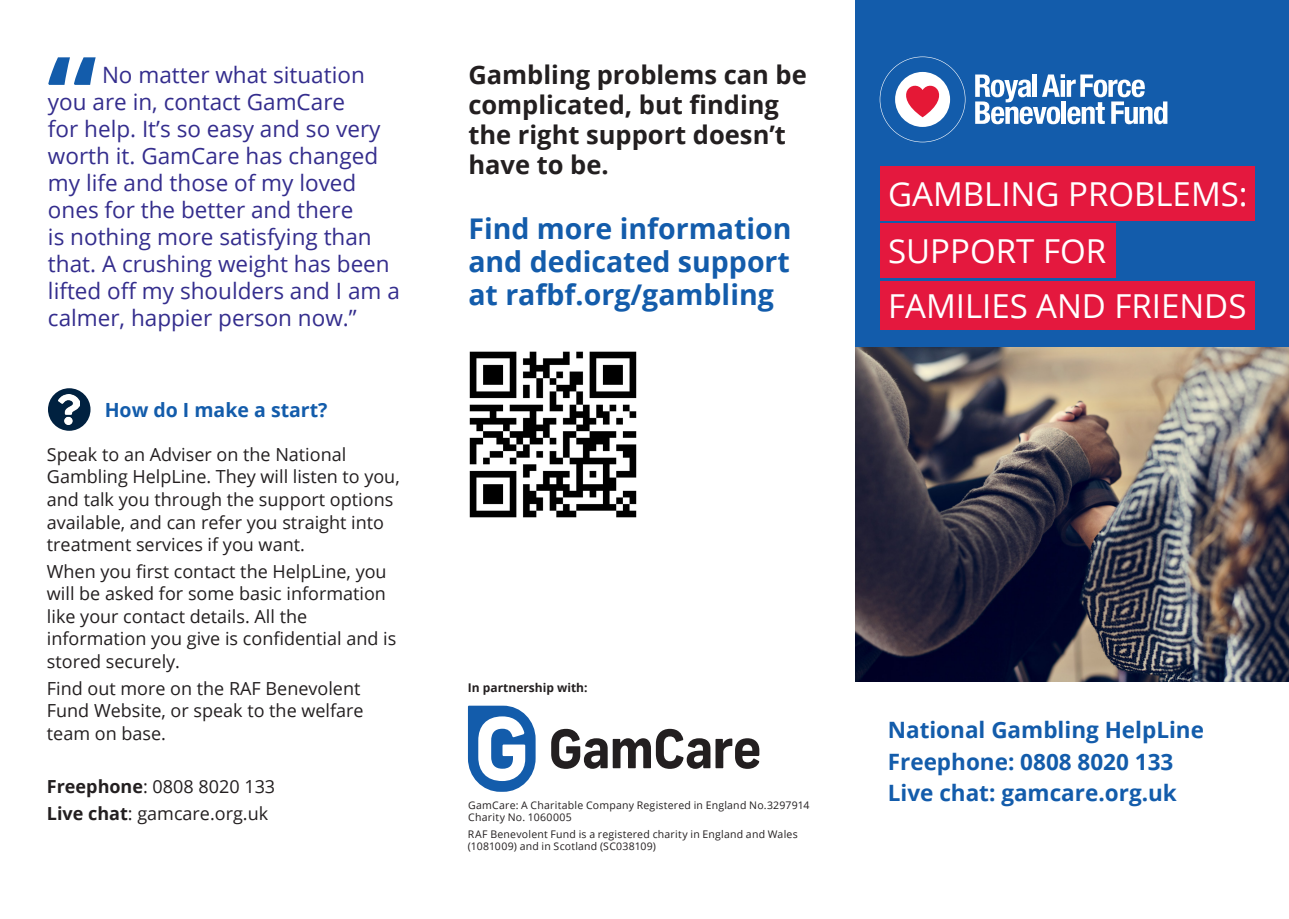
<style>
.page{position:relative;width:1289px;height:919px;background:#fff}
.page>*{position:absolute;margin:0;border:0;box-sizing:border-box;transform-origin:0 0}
.t1{font:700 112.5px "Open Sans";color:#135cab}
.t2{font:33px "Open Sans";color:#fff}
.t3{font:700 28.5px/33px "Open Sans";color:#135cab;text-align:justify}
.t4{font:700 25.5px/30px "Open Sans";color:#231f20}
.t5{font:22.5px/27px "Open Sans";color:#342d8d}
.t6{font:700 22.5px "Open Sans";color:#135cab}
.t7{font:700 19.5px "Open Sans";color:#135cab}
.t8{font:18px/22.5px "Open Sans";color:#231f20}
.t9{font:700 12px "Open Sans";color:#231f20}
.t10{font:10.5px/12px "Open Sans";letter-spacing:.02em;color:#231f20}
.s1{font-weight:700}
</style>
<div class="page">
<div style="left:855px;top:0;width:433px;height:364px;background:#135cab"></div>
<img style="left:855px;top:348px;width:433px;height:334px">
<svg style="left:551px;top:728px;width:208px;height:40px"></svg>
<svg style="left:468px;top:705px;width:67px;height:86px"></svg>
<svg style="left:879px;top:57px;width:86px;height:85px"></svg>
<svg style="left:975px;top:74px;width:192px;height:50px"></svg>
<div style="left:880px;top:166px;width:375px;height:54px;background:#e4183e"></div>
<div style="left:880px;top:223px;width:236px;height:55px;background:#e4183e"></div>
<div style="left:880px;top:281px;width:375px;height:49px;background:#e4183e"></div>
<img style="left:469px;top:351px;width:168px;height:167px">
<div style="left:48px;top:388px;width:42px;height:43px;background:#002140;border-radius:50%"></div>
<img style="left:59px;top:394px;width:20px;height:31px">
<p class="t1" style="left:47px;top:17px;width:52px">“</p>
<p class="t5" style="left:48px;top:61px;width:353px;text-indent:54px">No matter what situation you are in, contact GamCare<br>for help. It’s so easy and so very worth it. GamCare has changed my life and those of my loved ones for the better and there<br>is nothing more satisfying than that. A crushing weight has been lifted off my shoulders and I am a calmer, happier person now.”</p>
<p class="t7" style="left:105px;top:396px;width:224px">How do I make a start?</p>
<p class="t8" style="left:47px;top:442px;width:354px">Speak to an Adviser on the National Gambling HelpLine. They will listen to you, and talk you through the support options available, and can refer you straight into treatment services if you want.</p>
<p class="t8" style="left:47px;top:559px;width:351px">When you first contact the HelpLine, you will be asked for some basic information like your contact details. All the information you give is confidential and is stored securely.</p>
<p class="t8" style="left:47px;top:676px;width:318px">Find out more on the RAF Benevolent<br>Fund Website, or speak to the welfare team on base.</p>
<p class="t8" style="left:47px;top:774px;width:230px"><span class="s1">Freephone</span>: 0808 8020 133</p>
<p class="t8" style="left:47px;top:801px;width:223px"><span class="s1">Live chat</span>: gamcare.org.uk</p>
<p class="t4" style="left:468px;top:59px;width:340px">Gambling problems can be complicated, but finding the right support doesn’t have to be.</p>
<p class="t3" style="left:468px;top:212px;width:324px">Find more information and dedicated support at rafbf.org/gambling</p>
<p class="t9" style="left:468px;top:678px;width:121px">In partnership with:</p>
<p class="t10" style="left:468px;top:799px;width:343px">GamCare: A Charitable Company Registered in England No.3297914<br>Charity No. 1060005</p>
<p class="t10" style="left:468px;top:828px;width:331px">RAF Benevolent Fund is a registered charity in England and Wales (1081009) and in Scotland (SC038109)</p>
<p class="t2" style="left:888px;top:171px;width:361px">GAMBLING PROBLEMS:</p>
<p class="t2" style="left:888px;top:228px;width:219px">SUPPORT FOR</p>
<p class="t2" style="left:888px;top:283px;width:360px">FAMILIES AND FRIENDS</p>
<p class="t6" style="left:887px;top:714px;width:318px">National Gambling HelpLine</p>
<p class="t6" style="left:887px;top:745px;width:287px">Freephone: 0808 8020 133</p>
<p class="t6" style="left:887px;top:776px;width:290px">Live chat: gamcare.org.uk</p>
</div>
